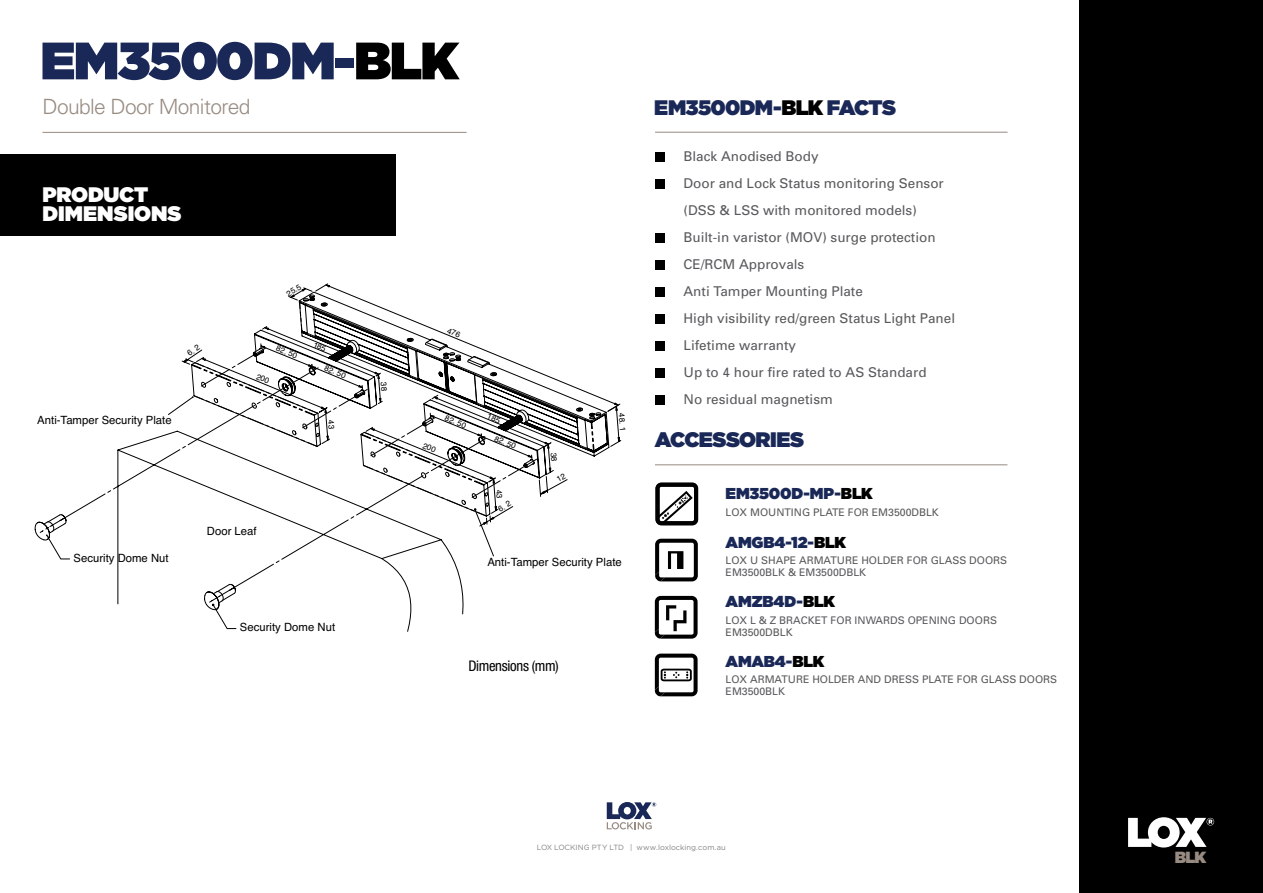
<style>
.page{position:relative;width:1263px;height:893px;background:#fff}
.page>*{position:absolute;margin:0;border:0;box-sizing:border-box;transform-origin:0 0}
.t1{font:900 52.5px "Gotham";letter-spacing:-.03em;color:#1a2857}
.t2{font:900 21px "Gotham";letter-spacing:-.03em;color:#1a2857}
.t3{font:300 21px "Univers";letter-spacing:-.03em;color:#978b82}
.t4{font:900 21px/19.5px "Gotham";letter-spacing:-.01em;color:#fff}
.t5{font:900 16.2px "Gotham";color:#978b82}
.t6{font:900 15.75px "Gotham";letter-spacing:-.01em;color:#1a2857}
.t7{font:condensed 14.7px "Helvetica Neue LTW1 G";letter-spacing:-.02em;color:#000}
.t8{font:13.5px/27px "Univers";color:#58595b}
.t9{font:11.4px "Helvetica";color:#000}
.t10{font:10.5px/12px "Univers";color:#58595b}
.t11{font:8.1px "Helvetica";color:#000}
.t12{font:7.5px "Gotham";letter-spacing:.005em;color:#808285}
.s1{color:#000}
</style>
<div class="page">
<hr style="left:43px;top:132px;width:424px;height:1px;background:#978b82">
<div style="left:0;top:154px;width:395px;height:82px;background:#000"></div>
<svg style="left:40px;top:433px;width:369px;height:199px"></svg>
<svg style="left:46px;top:535px;width:24px;height:24px"></svg>
<hr style="left:655px;top:132px;width:352px;height:1px;background:#978b82">
<svg style="left:607px;top:802px;width:49px;height:27px"></svg>
<svg style="left:655px;top:483px;width:43px;height:42px"></svg>
<svg style="left:655px;top:539px;width:43px;height:42px"></svg>
<svg style="left:655px;top:596px;width:43px;height:43px"></svg>
<svg style="left:655px;top:654px;width:43px;height:42px"></svg>
<div style="left:1079px;top:0;width:184px;height:893px;background:#000"></div>
<div style="left:655px;top:179px;width:10px;height:10px;background:#000"></div>
<div style="left:655px;top:152px;width:10px;height:10px;background:#000"></div>
<div style="left:655px;top:233px;width:10px;height:10px;background:#000"></div>
<div style="left:655px;top:287px;width:10px;height:10px;background:#000"></div>
<div style="left:655px;top:260px;width:10px;height:10px;background:#000"></div>
<div style="left:655px;top:314px;width:10px;height:10px;background:#000"></div>
<div style="left:655px;top:341px;width:10px;height:10px;background:#000"></div>
<div style="left:655px;top:368px;width:10px;height:10px;background:#000"></div>
<div style="left:655px;top:395px;width:10px;height:10px;background:#000"></div>
<hr style="left:655px;top:465px;width:352px;height:1px;background:#978b82">
<svg style="left:1128px;top:817px;width:86px;height:30px"></svg>
<svg style="left:168px;top:285px;width:452px;height:344px"></svg>
<h1 class="t1" style="left:40px;top:30px;width:420px">EM3500DM-<span class="s1">BLK</span></h1>
<h2 class="t3" style="left:43px;top:94px;width:209px">Double Door Monitored</h2>
<h2 class="t4" style="left:43px;top:184px;width:140px">PRODUCT<br>DIMENSIONS</h2>
<p class="t9" style="left:37px;top:411px;width:136px">Anti-Tamper Security Plate</p>
<p class="t11" style="left:284px;top:289px;width:17px;rotate:-31deg">25.5</p>
<p class="t11" style="left:279px;top:342px;width:24px;rotate:23deg">82. 50</p>
<p class="t11" style="left:327px;top:362px;width:24px;rotate:23deg">82. 50</p>
<p class="t9" style="left:73px;top:549px;width:97px">Security Dome Nut</p>
<p class="t9" style="left:207px;top:522px;width:51px">Door Leaf</p>
<p class="t9" style="left:240px;top:619px;width:97px">Security Dome Nut</p>
<p class="t11" style="left:448px;top:412px;width:24px;rotate:22deg">82. 50</p>
<p class="t11" style="left:497px;top:432px;width:24px;rotate:23deg">82. 50</p>
<p class="t11" style="left:628px;top:413px;width:19px;rotate:85deg">48. 1</p>
<p class="t9" style="left:487px;top:553px;width:136px">Anti-Tamper Security Plate</p>
<p class="t7" style="left:468px;top:658px;width:92px">Dimensions (mm)</p>
<h2 class="t2" style="left:654px;top:95px;width:243px">EM3500DM-<span class="s1">BLK</span> FACTS</h2>
<p class="t8" style="left:683px;top:143px;width:273px">Black Anodised Body<br>Door and Lock Status monitoring Sensor (DSS &amp; LSS with monitored models)<br>Built-in varistor (MOV) surge protection<br>CE/RCM Approvals<br>Anti Tamper Mounting Plate<br>High visibility red/green Status Light Panel<br>Lifetime warranty<br>Up to 4 hour fire rated to AS Standard<br>No residual magnetism</p>
<h2 class="t2" style="left:655px;top:428px;width:151px">ACCESSORIES</h2>
<p class="t6" style="left:726px;top:485px;width:149px">EM3500D-MP-<span class="s1">BLK</span></p>
<p class="t10" style="left:726px;top:506px;width:215px">LOX MOUNTING PLATE FOR EM3500DBLK</p>
<p class="t6" style="left:726px;top:533px;width:122px">AMGB4-12-<span class="s1">BLK</span></p>
<p class="t10" style="left:726px;top:554px;width:283px">LOX U SHAPE ARMATURE HOLDER FOR GLASS DOORS<br>EM3500BLK &amp; EM3500DBLK</p>
<p class="t6" style="left:726px;top:593px;width:111px">AMZB4D-<span class="s1">BLK</span></p>
<p class="t10" style="left:726px;top:614px;width:273px">LOX L &amp; Z BRACKET FOR INWARDS OPENING DOORS<br>EM3500DBLK</p>
<p class="t6" style="left:726px;top:652px;width:100px">AMAB4-<span class="s1">BLK</span></p>
<p class="t10" style="left:726px;top:673px;width:333px">LOX ARMATURE HOLDER AND DRESS PLATE FOR GLASS DOORS<br>EM3500BLK</p>
<p class="t12" style="left:537px;top:843px;width:190px">LOX LOCKING PTY LTD | www.loxlocking.com.au</p>
<p class="t5" style="left:1175px;top:847px;width:33px">BLK</p>
</div>
